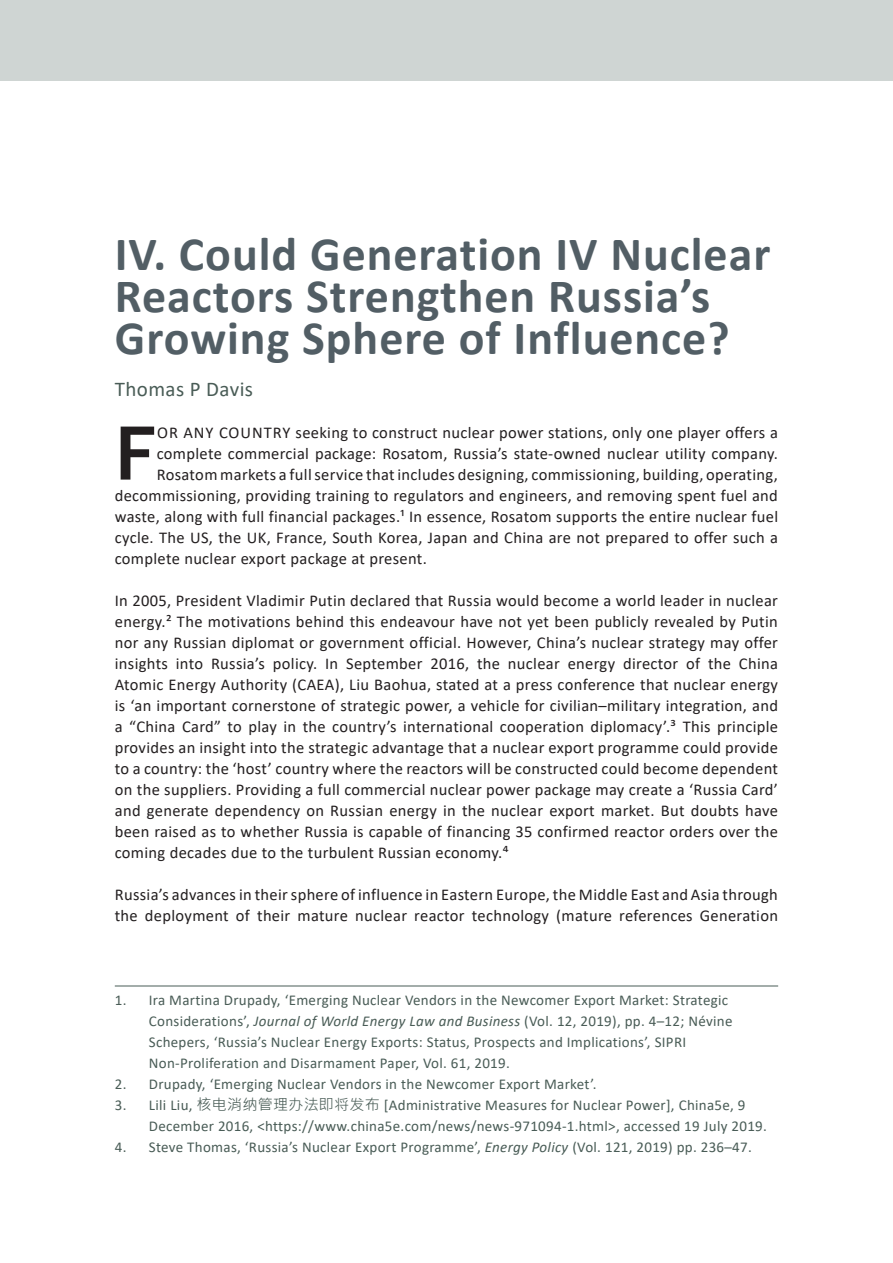
<style>
.page{position:relative;width:893px;height:1263px;background:#fff}
.page>*{position:absolute;margin:0;border:0;box-sizing:border-box;transform-origin:0 0}
.t1{font:500 79.5px "Franklin Gothic";color:#231f20}
.t2{font:700 48px/42px "Calibri";letter-spacing:.02em;color:#525e65}
.t3{font:21px "Calibri";letter-spacing:.02em;color:#495c56}
.t4{font:16.5px/21px "Calibri";letter-spacing:.02em;color:#231f20;text-align:justify}
.t5{font:15px/21px "Calibri";letter-spacing:.02em;color:#495c56}
.s1{font-style:italic}
.s2{font-family:"Microsoft Jheng Hei"}
</style>
<div class="page">
<div style="left:0;top:0;width:893px;height:81px;background:#cfd5d3"></div>
<hr style="left:115px;top:985px;width:663px;height:1px;background:#495c56">
<h2 class="t2" style="left:115px;top:232px;width:657px">IV. Could Generation IV Nuclear<br>Reactors Strengthen Russia’s<br>Growing Sphere of Influence?</h2>
<p class="t3" style="left:115px;top:374px;width:140px">Thomas P Davis</p>
<h1 class="t1" style="left:115px;top:404px;width:42px">F</h1>
<p class="t4" style="left:157px;top:421px;width:622px">OR ANY COUNTRY seeking to construct nuclear power stations, only one player offers a</p>
<p class="t4" style="left:157px;top:442px;width:623px">complete commercial package: Rosatom, Russia’s state-owned nuclear utility company.</p>
<p class="t4" style="left:157px;top:463px;width:623px">Rosatom markets a full service that includes designing, commissioning, building, operating,</p>
<p class="t4" style="left:115px;top:484px;width:665px">decommissioning, providing training to regulators and engineers, and removing spent fuel and</p>
<p class="t4" style="left:115px;top:505px;width:665px">waste, along with full financial packages.1 In essence, Rosatom supports the entire nuclear fuel</p>
<p class="t4" style="left:115px;top:526px;width:665px">cycle. The US, the UK, France, South Korea, Japan and China are not prepared to offer such a</p>
<p class="t4" style="left:115px;top:547px;width:314px">complete nuclear export package at present.</p>
<p class="t4" style="left:115px;top:589px;width:665px">In 2005, President Vladimir Putin declared that Russia would become a world leader in nuclear energy.2 The motivations behind this endeavour have not yet been publicly revealed by Putin nor any Russian diplomat or government official. However, China’s nuclear strategy may offer insights into Russia’s policy. In September 2016, the nuclear energy director of the China Atomic Energy Authority (CAEA), Liu Baohua, stated at a press conference that nuclear energy is ‘an important cornerstone of strategic power, a vehicle for civilian–military integration, and a “China Card” to play in the country’s international cooperation diplomacy’.3 This principle provides an insight into the strategic advantage that a nuclear export programme could provide to a country: the ‘host’ country where the reactors will be constructed could become dependent on the suppliers. Providing a full commercial nuclear power package may create a ‘Russia Card’ and generate dependency on Russian energy in the nuclear export market. But doubts have been raised as to whether Russia is capable of financing 35 confirmed reactor orders over the coming decades due to the turbulent Russian economy.4</p>
<p class="t4" style="left:115px;top:883px;width:665px">Russia’s advances in their sphere of influence in Eastern Europe, the Middle East and Asia through the deployment of their mature nuclear reactor technology (mature references Generation</p>
<p class="t5" style="left:149px;top:989px;width:585px;text-indent:-34px">1. Ira Martina Drupady, ‘Emerging Nuclear Vendors in the Newcomer Export Market: Strategic Considerations’, <span class="s1">Journal of World Energy Law and Business</span> (Vol. 12, 2019), pp. 4–12; Névine Schepers, ‘Russia’s Nuclear Energy Exports: Status, Prospects and Implications’, SIPRI Non-Proliferation and Disarmament Paper, Vol. 61, 2019.</p>
<p class="t5" style="left:115px;top:1073px;width:483px">2. Drupady, ‘Emerging Nuclear Vendors in the Newcomer Export Market’.</p>
<p class="t5" style="left:149px;top:1094px;width:620px;text-indent:-34px">3. Lili Liu, <span class="s2">核电消纳管理办法即将发布</span> [Administrative Measures for Nuclear Power], China5e, 9<br>December 2016, &lt;https://www.china5e.com/news/news-971094-1.html&gt;, accessed 19 July 2019.</p>
<p class="t5" style="left:115px;top:1136px;width:639px">4. Steve Thomas, ‘Russia’s Nuclear Export Programme’, <span class="s1">Energy Policy</span> (Vol. 121, 2019) pp. 236–47.</p>
</div>
